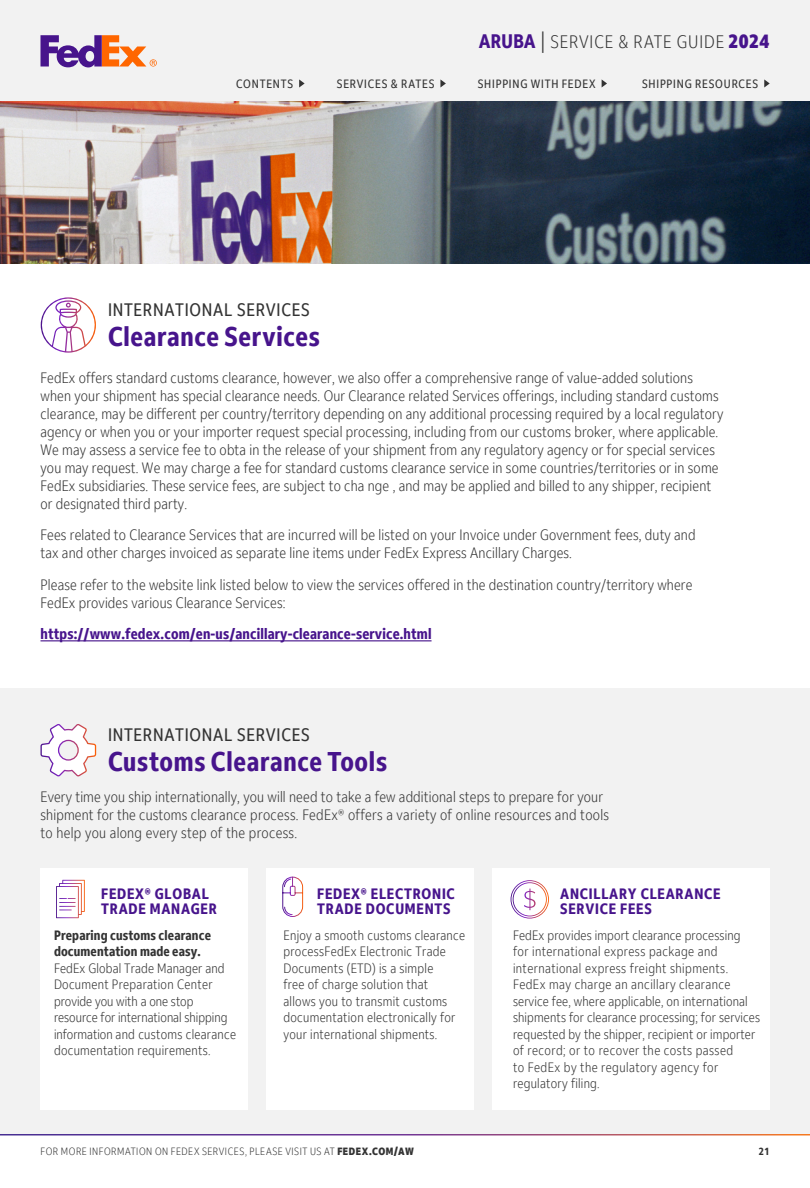
<style>
.page{position:relative;width:810px;height:1188px;background:#fff}
.page>*{position:absolute;margin:0;border:0;box-sizing:border-box;transform-origin:0 0}
.t1{font:700 condensed 27px "Fed Ex Sans App";letter-spacing:.025em;color:#47148c}
.CLU_16_19{font:condensed 18px "Fed Ex Sans App";letter-spacing:.04em;color:#333}
.t2{font:300 condensed 18px "Fed Ex Sans App";letter-spacing:.05em;color:#333}
.CLU_16_19-2{font:300 condensed 15px/18px "Fed Ex Sans App";letter-spacing:.01em;color:#333}
.CLU_16_19-3{font:700 condensed 15px/15px "Fed Ex Sans App";letter-spacing:.05em;color:#47148c}
.CLU_16_19-4{font:700 condensed 15px "Fed Ex Sans App";letter-spacing:.01em;color:#47148c}
.CLU_16_19-5{font:300 condensed 13.5px/16.5px "Fed Ex Sans App";letter-spacing:.02em;color:#333}
.CLU_16_19-6{font:700 condensed 13.5px/16.5px "Fed Ex Sans App";letter-spacing:.01em;color:#333}
.t3{font:condensed 12px "Fed Ex Sans App";letter-spacing:.07em;color:#333}
.t4{font:300 condensed 10.5px "Fed Ex Sans App";letter-spacing:.05em;color:#333}
.t5{font:700 condensed 10.5px "Fed Ex Sans App";color:#333}
.s1{font-weight:700;font-size:19.5px;color:#47148c}
.s2{font-size:22.5px}
.s3{font-weight:800;font-size:19.5px;color:#47148c}
.s4{font-weight:800}
</style>
<div class="page">
<div style="left:0;top:0;width:810px;height:101px;background:#f2f2f2"></div>
<svg style="left:299px;top:79px;width:6px;height:9px"></svg>
<svg style="left:440px;top:79px;width:6px;height:9px"></svg>
<svg style="left:764px;top:79px;width:6px;height:9px"></svg>
<svg style="left:602px;top:80px;width:5px;height:7px"></svg>
<svg style="left:40px;top:35px;width:117px;height:32px"></svg>
<div style="left:0;top:688px;width:810px;height:446px;background:#f2f2f2"></div>
<div style="left:40px;top:868px;width:208px;height:242px;background:#fff"></div>
<div style="left:266px;top:868px;width:208px;height:242px;background:#fff"></div>
<div style="left:492px;top:868px;width:278px;height:242px;background:#fff"></div>
<svg style="left:282px;top:876px;width:22px;height:41px"></svg>
<svg style="left:40px;top:724px;width:56px;height:53px"></svg>
<svg style="left:56px;top:880px;width:29px;height:38px"></svg>
<svg style="left:511px;top:880px;width:38px;height:39px"></svg>
<img style="left:0;top:101px;width:810px;height:162px">
<svg style="left:40px;top:297px;width:56px;height:56px"></svg>
<hr style="left:40px;top:640px;width:392px;height:1px;background:#47148c">
<p class="t2" style="left:479px;top:31px;width:292px"><span class="s1">ARUBA</span> <span class="s2">|</span> SERVICE &amp; RATE GUIDE <span class="s3">2024</span></p>
<p class="t3" style="left:236px;top:76px;width:58px">CONTENTS</p>
<p class="t3" style="left:337px;top:76px;width:99px">SERVICES &amp; RATES</p>
<p class="t3" style="left:478px;top:76px;width:119px">SHIPPING WITH FEDEX</p>
<p class="t3" style="left:642px;top:76px;width:118px">SHIPPING RESOURCES</p>
<p class="CLU_16_19" style="left:108px;top:299px;width:203px">INTERNATIONAL SERVICES</p>
<p class="t1" style="left:108px;top:321px;width:213px">Clearance Services</p>
<p class="CLU_16_19-2" style="left:40px;top:369px;width:684px">FedEx offers standard customs clearance, however, we also offer a comprehensive range of value-added solutions when your shipment has special clearance needs. Our Clearance related Services offerings, including standard customs clearance, may be different per country/territory depending on any additional processing required by a local regulatory agency or when you or your importer request special processing, including from our customs broker, where applicable.<br>We may assess a service fee to obta in the release of your shipment from any regulatory agency or for special services you may request. We may charge a fee for standard customs clearance service in some countries/territories or in some FedEx subsidiaries. These service fees, are subject to cha nge , and may be applied and billed to any shipper, recipient or designated third party.</p>
<p class="CLU_16_19-2" style="left:40px;top:526px;width:657px">Fees related to Clearance Services that are incurred will be listed on your Invoice under Government fees, duty and tax and other charges invoiced as separate line items under FedEx Express Ancillary Charges.</p>
<p class="CLU_16_19-2" style="left:40px;top:576px;width:653px">Please refer to the website link listed below to view the services offered in the destination country/territory where<br>FedEx provides various Clearance Services:</p>
<p class="CLU_16_19-4" style="left:40px;top:625px;width:393px">https://www.fedex.com/en-us/ancillary-clearance-service.html</p>
<p class="CLU_16_19" style="left:108px;top:724px;width:203px">INTERNATIONAL SERVICES</p>
<p class="t1" style="left:108px;top:746px;width:281px">Customs Clearance Tools</p>
<p class="CLU_16_19-2" style="left:40px;top:787px;width:570px">Every time you ship internationally, you will need to take a few additional steps to prepare for your shipment for the customs clearance process. FedEx® offers a variety of online resources and tools to help you along every step of the process.</p>
<p class="CLU_16_19-3" style="left:101px;top:886px;width:117px">FEDEX® GLOBAL<br>TRADE MANAGER</p>
<p class="CLU_16_19-3" style="left:317px;top:886px;width:139px">FEDEX® ELECTRONIC<br>TRADE DOCUMENTS</p>
<p class="CLU_16_19-3" style="left:560px;top:886px;width:162px">ANCILLARY CLEARANCE<br>SERVICE FEES</p>
<p class="CLU_16_19-6" style="left:54px;top:927px;width:159px">Preparing customs clearance documentation made easy.</p>
<p class="CLU_16_19-5" style="left:54px;top:960px;width:184px">FedEx Global Trade Manager and<br>Document Preparation Center provide you with a one stop resource for international shipping information and customs clearance documentation requirements.</p>
<p class="CLU_16_19-5" style="left:284px;top:927px;width:183px">Enjoy a smooth customs clearance processFedEx Electronic Trade<br>Documents (ETD) is a simple<br>free of charge solution that<br>allows you to transmit customs documentation electronically for your international shipments.</p>
<p class="CLU_16_19-5" style="left:513px;top:927px;width:249px">FedEx provides import clearance processing<br>for international express package and international express freight shipments.<br>FedEx may charge an ancillary clearance service fee, where applicable, on international shipments for clearance processing; for services requested by the shipper, recipient or importer of record; or to recover the costs passed<br>to FedEx by the regulatory agency for regulatory filing.</p>
<p class="t4" style="left:40px;top:1145px;width:375px">FOR MORE INFORMATION ON FEDEX SERVICES, PLEASE VISIT US AT <span class="s4">FEDEX.COM/AW</span></p>
<p class="t5" style="left:759px;top:1145px;width:12px">21</p>
</div>
